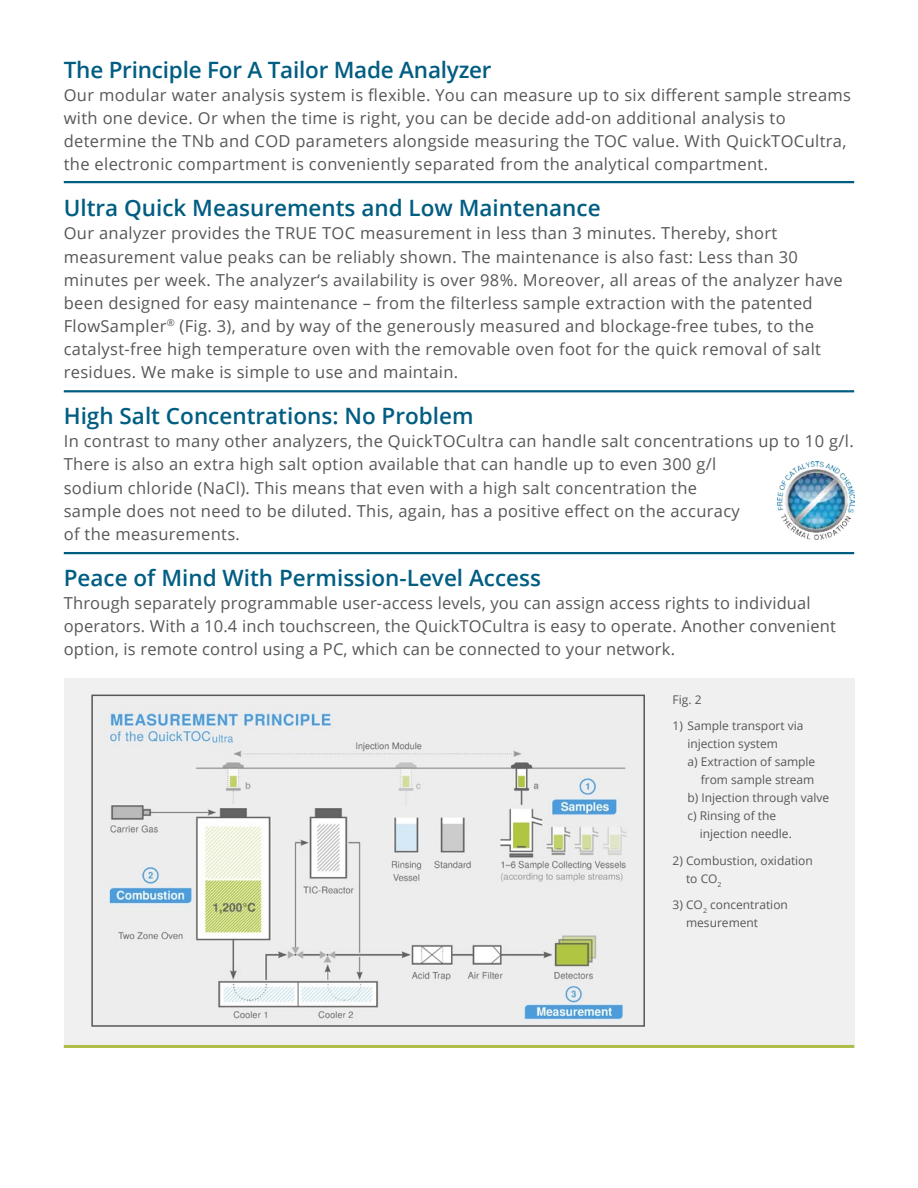
<style>
.page{position:relative;width:918px;height:1188px;background:#fff}
.page>*{position:absolute;margin:0;border:0;box-sizing:border-box;transform-origin:0 0}
.t1{font:600 22.5px "Open Sans";color:#005d82}
.t2{font:16.5px/23.1px "Open Sans";letter-spacing:.02em;color:#575756}
.t3{font:12px/18px "Open Sans";color:#575756}
</style>
<div class="page">
<hr style="left:64px;top:181px;width:790px;height:2px;background:#005d82">
<hr style="left:64px;top:390px;width:790px;height:2px;background:#005d82">
<hr style="left:64px;top:552px;width:790px;height:2px;background:#005d82">
<img style="left:777px;top:461px;width:77px;height:79px">
<div style="left:64px;top:678px;width:790px;height:370px;background:#f0f0f0"></div>
<hr style="left:64px;top:1045px;width:790px;height:3px;background:#aebe45">
<img style="left:106px;top:707px;width:521px;height:314px">
<div style="left:91px;top:695px;width:554px;height:332px;border:2px solid #575756"></div>
<h1 class="t1" style="left:64px;top:54px;width:429px">The Principle For A Tailor Made Analyzer</h1>
<p class="t2" style="left:64px;top:83px;width:789px">Our modular water analysis system is flexible. You can measure up to six different sample streams with one device. Or when the time is right, you can be decide add-on additional analysis to determine the TNb and COD parameters alongside measuring the TOC value. With QuickTOCultra, the electronic compartment is conveniently separated from the analytical compartment.</p>
<h1 class="t1" style="left:64px;top:193px;width:538px">Ultra Quick Measurements and Low Maintenance</h1>
<p class="t2" style="left:64px;top:221px;width:780px">Our analyzer provides the TRUE TOC measurement in less than 3 minutes. Thereby, short measurement value peaks can be reliably shown. The maintenance is also fast: Less than 30 minutes per week. The analyzer‘s availability is over 98%. Moreover, all areas of the analyzer have been designed for easy maintenance – from the filterless sample extraction with the patented FlowSampler<sup>®</sup> (Fig. 3), and by way of the generously measured and blockage-free tubes, to the catalyst-free high temperature oven with the removable oven foot for the quick removal of salt residues. We make is simple to use and maintain.</p>
<h1 class="t1" style="left:64px;top:401px;width:411px">High Salt Concentrations: No Problem</h1>
<p class="t2" style="left:64px;top:429px;width:792px">In contrast to many other analyzers, the QuickTOCultra can handle salt concentrations up to 10 g/l.<br>There is also an extra high salt option available that can handle up to even 300 g/l<br>sodium chloride (NaCl). This means that even with a high salt concentration the<br>sample does not need to be diluted. This, again, has a positive effect on the accuracy<br>of the measurements.</p>
<h1 class="t1" style="left:64px;top:562px;width:479px">Peace of Mind With Permission-Level Access</h1>
<p class="t2" style="left:64px;top:591px;width:774px">Through separately programmable user-access levels, you can assign access rights to individual operators. With a 10.4 inch touchscreen, the QuickTOCultra is easy to operate. Another convenient option, is remote control using a PC, which can be connected to your network.</p>
<p class="t3" style="left:673px;top:690px;width:30px">Fig. 2</p>
<p class="t3" style="left:673px;top:717px;width:133px">1) Sample transport via</p>
<p class="t3" style="left:687px;top:735px;width:92px">injection system</p>
<p class="t3" style="left:687px;top:753px;width:129px">a) Extraction of sample</p>
<p class="t3" style="left:701px;top:771px;width:115px">from sample stream</p>
<p class="t3" style="left:687px;top:789px;width:143px">b) Injection through valve</p>
<p class="t3" style="left:687px;top:807px;width:90px">c) Rinsing of the</p>
<p class="t3" style="left:700px;top:825px;width:94px">injection needle.</p>
<p class="t3" style="left:686px;top:851px;width:128px;text-indent:-14px">2) Combustion, oxidation to CO<sub>2</sub></p>
<p class="t3" style="left:686px;top:896px;width:103px;text-indent:-14px">3) CO<sub>2</sub> concentration mesurement</p>
</div>
